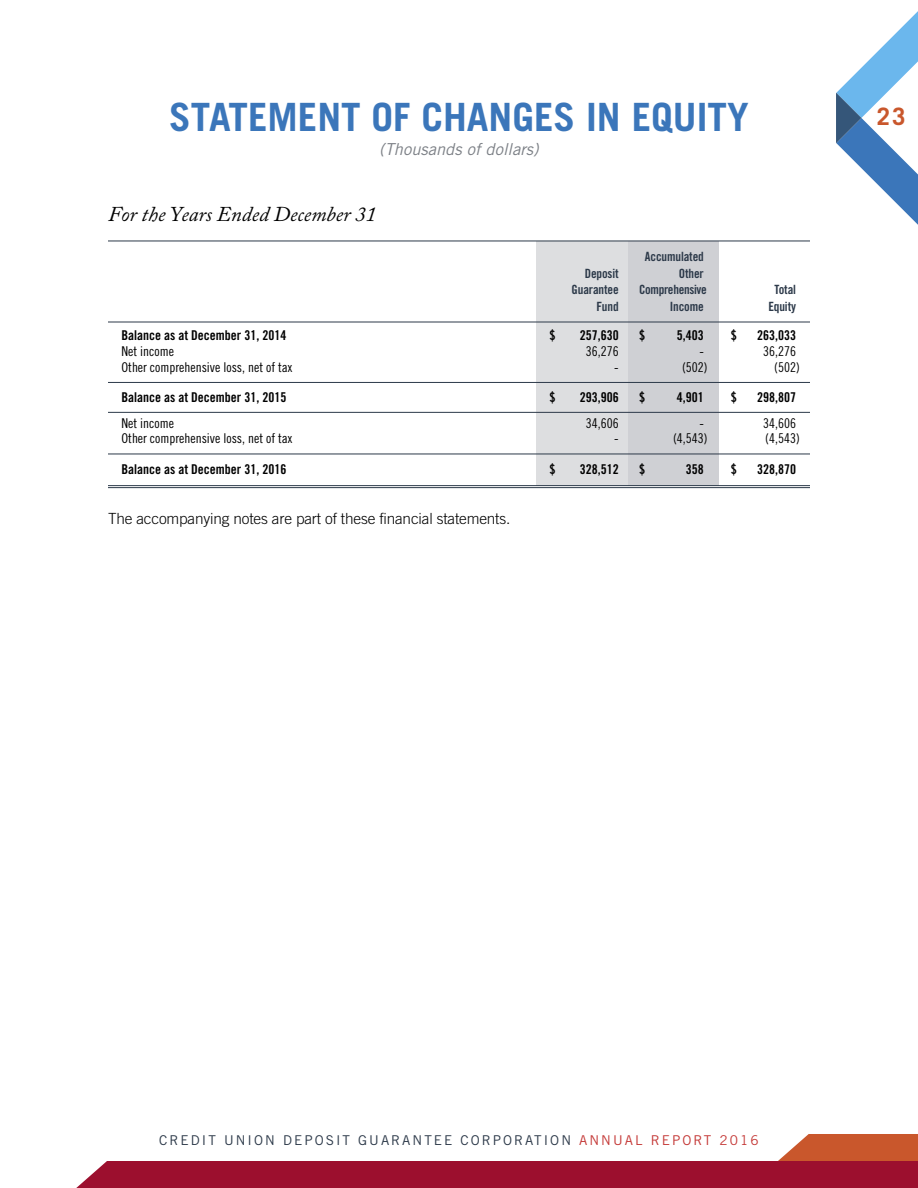
<style>
.page{position:relative;width:918px;height:1188px;background:#fff}
.page>*{position:absolute;margin:0;border:0;box-sizing:border-box;transform-origin:0 0}
.t1{font:700 39px "Trade Gothic";color:#3b76ba}
.t2{font:700 24px "Trade Gothic";color:#c9572c}
.t3{font:italic 21px "Adobe Caslon Pro";color:#000}
.t4{font:italic 16.5px "Trade Gothic";color:#7c8086}
.t5{font:300 15.3px "Trade Gothic";letter-spacing:-.01em;color:#000}
.t6{font:13.5px "Trade Gothic Bold Cond Twenty";color:#000}
.t7{font:13.5px "Trade Gothic Cond Eighteen";color:#000}
.t8{font:13.5px "Trade Gothic";letter-spacing:.15em;color:#2c3949}
.t9{font:12.75px "Trade Gothic Bold Cond Twenty";letter-spacing:-.01em;color:#2c3949}
.s1{color:#c43836}
</style>
<div class="page">
<svg style="left:836px;top:11px;width:82px;height:214px"></svg>
<svg style="left:76px;top:1134px;width:842px;height:54px"></svg>
<div style="left:628px;top:241px;width:91px;height:245px;background:#cfd0d4"></div>
<div style="left:537px;top:241px;width:91px;height:245px;background:#dddee0"></div>
<hr style="left:108px;top:241px;width:702px;height:1px;background:#2c3949">
<hr style="left:108px;top:322px;width:702px;height:1px;background:#2c3949">
<hr style="left:108px;top:382px;width:702px;height:1px;background:#2c3949">
<hr style="left:108px;top:412px;width:702px;height:1px;background:#2c3949">
<hr style="left:108px;top:454px;width:702px;height:1px;background:#2c3949">
<hr style="left:108px;top:485px;width:702px;height:1px;background:#2c3949">
<hr style="left:108px;top:487px;width:702px;height:1px;background:#2c3949">
<h1 class="t1" style="left:169px;top:103px;width:581px">STATEMENT OF CHANGES IN EQUITY</h1>
<p class="t4" style="left:379px;top:144px;width:161px">(Thousands of dollars)</p>
<h3 class="t3" style="left:108px;top:206px;width:270px">For the Years Ended December 31</h3>
<p class="t9" style="left:645px;top:252px;width:60px">Accumulated</p>
<p class="t9" style="left:585px;top:269px;width:35px">Deposit</p>
<p class="t9" style="left:679px;top:269px;width:26px">Other</p>
<p class="t9" style="left:572px;top:285px;width:49px">Guarantee</p>
<p class="t9" style="left:639px;top:285px;width:69px">Comprehensive</p>
<p class="t9" style="left:775px;top:285px;width:23px">Total</p>
<p class="t9" style="left:596px;top:302px;width:24px">Fund</p>
<p class="t9" style="left:670px;top:302px;width:36px">Income</p>
<p class="t9" style="left:768px;top:302px;width:29px">Equity</p>
<p class="t6" style="left:122px;top:331px;width:166px">Balance as at December 31, 2014</p>
<p class="t6" style="left:550px;top:331px;width:7px">$</p>
<p class="t6" style="left:580px;top:331px;width:40px">257,630</p>
<p class="t6" style="left:639px;top:331px;width:7px">$</p>
<p class="t6" style="left:677px;top:331px;width:28px">5,403</p>
<p class="t6" style="left:731px;top:331px;width:7px">$</p>
<p class="t6" style="left:757px;top:331px;width:40px">263,033</p>
<p class="t7" style="left:122px;top:346px;width:54px">Net income</p>
<p class="t7" style="left:586px;top:346px;width:34px">36,276</p>
<p class="t7" style="left:699px;top:346px;width:6px">-</p>
<p class="t7" style="left:763px;top:346px;width:34px">36,276</p>
<p class="t7" style="left:122px;top:362px;width:172px">Other comprehensive loss, net of tax</p>
<p class="t7" style="left:614px;top:362px;width:6px">-</p>
<p class="t7" style="left:682px;top:362px;width:27px">(502)</p>
<p class="t7" style="left:774px;top:362px;width:27px">(502)</p>
<p class="t6" style="left:122px;top:393px;width:166px">Balance as at December 31, 2015</p>
<p class="t6" style="left:550px;top:393px;width:7px">$</p>
<p class="t6" style="left:580px;top:393px;width:40px">293,906</p>
<p class="t6" style="left:639px;top:393px;width:7px">$</p>
<p class="t6" style="left:677px;top:393px;width:28px">4,901</p>
<p class="t6" style="left:731px;top:393px;width:7px">$</p>
<p class="t6" style="left:757px;top:393px;width:40px">298,807</p>
<p class="t7" style="left:122px;top:418px;width:54px">Net income</p>
<p class="t7" style="left:586px;top:418px;width:34px">34,606</p>
<p class="t7" style="left:699px;top:418px;width:6px">-</p>
<p class="t7" style="left:763px;top:418px;width:34px">34,606</p>
<p class="t7" style="left:122px;top:434px;width:172px">Other comprehensive loss, net of tax</p>
<p class="t7" style="left:614px;top:434px;width:6px">-</p>
<p class="t7" style="left:673px;top:434px;width:36px">(4,543)</p>
<p class="t7" style="left:765px;top:434px;width:36px">(4,543)</p>
<p class="t6" style="left:122px;top:465px;width:166px">Balance as at December 31, 2016</p>
<p class="t6" style="left:550px;top:465px;width:7px">$</p>
<p class="t6" style="left:580px;top:465px;width:40px">328,512</p>
<p class="t6" style="left:639px;top:465px;width:7px">$</p>
<p class="t6" style="left:686px;top:465px;width:19px">358</p>
<p class="t6" style="left:731px;top:465px;width:7px">$</p>
<p class="t6" style="left:757px;top:465px;width:40px">328,870</p>
<p class="t5" style="left:108px;top:513px;width:404px">The accompanying notes are part of these financial statements.</p>
<h2 class="t2" style="left:877px;top:107px;width:30px">23</h2>
<p class="t8" style="left:159px;top:1135px;width:601px">CREDIT UNION DEPOSIT GUARANTEE CORPORATION <span class="s1">ANNUAL REPORT 2016</span></p>
</div>
